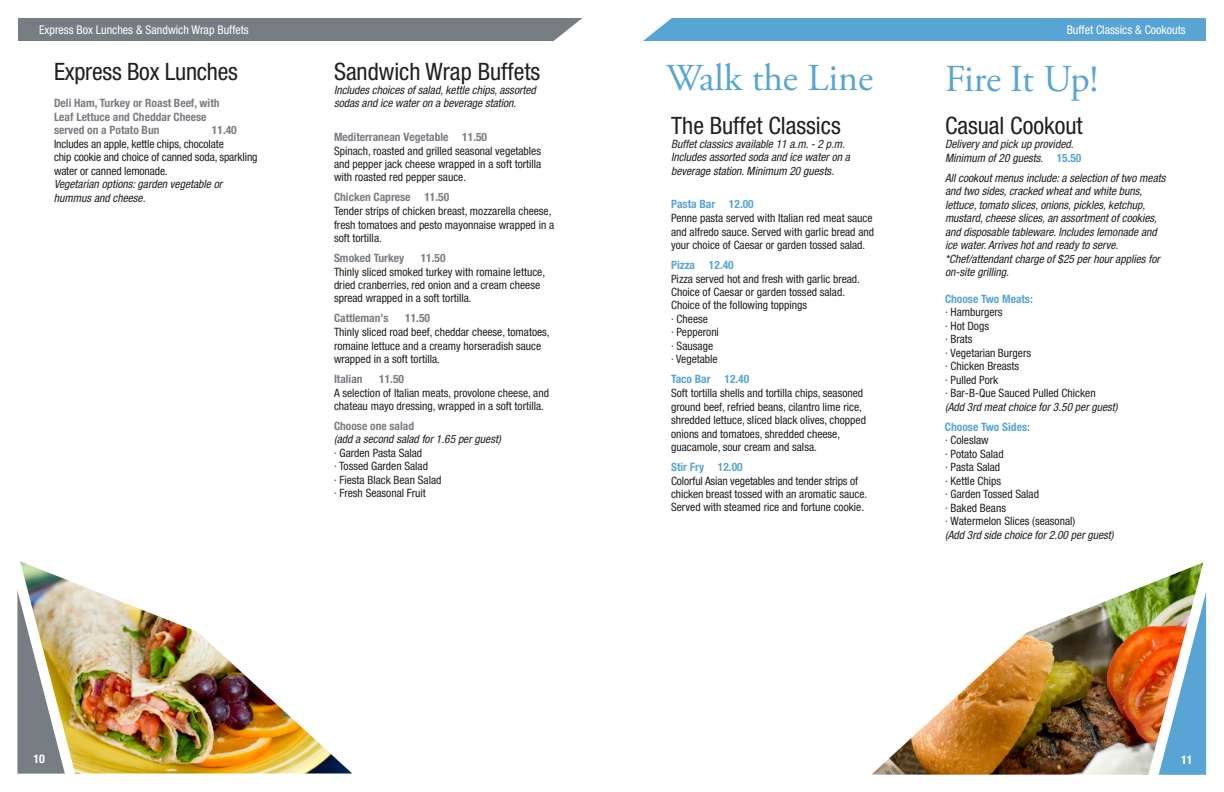
<style>
.page{position:relative;width:1224px;height:792px;background:#fff}
.page>*{position:absolute;margin:0;border:0;box-sizing:border-box;transform-origin:0 0}
.t1{font:38px "Adobe Garamond Pro";color:#58a5d5}
.t2{font:condensed 24px "Helvetica Neue LT Pro";color:#231f20}
.t3{font:condensed 12px "Helvetica Neue LT Pro";color:#fff}
.t4{font:700 condensed 12px "Helvetica Neue LT Pro";color:#fff}
.t5{font:condensed 11.5px/13.5px "Helvetica Neue LT Pro";color:#231f20}
.t6{font:italic condensed 11.5px/13.5px "Helvetica Neue LT Pro";color:#231f20}
.t7{font:700 condensed 11.5px/13.5px "Helvetica Neue LT Pro";color:#787d83}
.t8{font:700 condensed 11.5px "Helvetica Neue LT Pro";color:#58a5d5}
.s1{font-family:"Helvetica Neue LT Std";font-weight:700;color:#787d83}
.s2{font-style:italic}
.s3{font-weight:700;color:#787d83}
.s4{font-weight:700;font-style:normal;color:#787d83}
.s5{font-family:"Helvetica Neue LT Std"}
.s6{font-weight:700;color:#58a5d5}
.s7{font-family:"Helvetica Neue LT Std";font-weight:700;color:#58a5d5}
.s8{font-weight:700;font-style:normal;color:#58a5d5}
.s9{font-family:"Helvetica Neue LT Std";font-weight:700;font-style:normal;color:#58a5d5}
.s10{font-family:"Helvetica Neue LT Std";font-style:italic}
</style>
<div class="page">
<div style="left:18px;top:18px;width:577px;height:24px;background:#787d83"></div>
<div style="left:631px;top:18px;width:575px;height:24px;background:#58a5d5"></div>
<img style="left:87px;top:588px;width:265px;height:186px">
<img style="left:17px;top:561px;width:70px;height:213px">
<img style="left:871px;top:589px;width:266px;height:186px">
<img style="left:1137px;top:562px;width:70px;height:213px">
<svg style="left:631px;top:18px;width:54px;height:24px"></svg>
<svg style="left:539px;top:18px;width:56px;height:24px"></svg>
<p class="t3" style="left:39px;top:23px;width:211px">Express Box Lunches &amp; Sandwich Wrap Buffets</p>
<p class="t2" style="left:54px;top:58px;width:185px">Express Box Lunches</p>
<p class="t7" style="left:54px;top:96px;width:167px">Deli Ham, Turkey or Roast Beef, with<br>Leaf Lettuce and Cheddar Cheese served on a Potato Bun</p>
<p class="t5" style="left:54px;top:123px;width:205px;text-indent:158px"><span class="s1">11.40<br></span>Includes an apple, kettle chips, chocolate<br>chip cookie and choice of canned soda, sparkling water or canned lemonade.<br><span class="s2">Vegetarian options: garden vegetable or hummus and cheese.</span></p>
<p class="t2" style="left:334px;top:58px;width:208px">Sandwich Wrap Buffets</p>
<p class="t6" style="left:334px;top:83px;width:203px">Includes choices of salad, kettle chips, assorted sodas and ice water on a beverage station.</p>
<p class="t5" style="left:334px;top:130px;width:209px"><span class="s3">Mediterranean Vegetable</span> <span class="s1">11.50<br></span>Spinach, roasted and grilled seasonal vegetables and pepper jack cheese wrapped in a soft tortilla with roasted red pepper sauce.</p>
<p class="t5" style="left:334px;top:191px;width:222px"><span class="s3">Chicken Caprese</span> <span class="s1">11.50<br></span>Tender strips of chicken breast, mozzarella cheese, fresh tomatoes and pesto mayonnaise wrapped in a soft tortilla.</p>
<p class="t7" style="left:334px;top:251px;width:72px">Smoked Turkey</p>
<p class="t5" style="left:334px;top:251px;width:213px;text-indent:87px"><span class="s1">11.50<br></span>Thinly sliced smoked turkey with romaine lettuce, dried cranberries, red onion and a cream cheese spread wrapped in a soft tortilla.</p>
<p class="t7" style="left:334px;top:312px;width:56px">Cattleman’s</p>
<p class="t5" style="left:334px;top:312px;width:217px;text-indent:71px"><span class="s1">11.50<br></span>Thinly sliced road beef, cheddar cheese, tomatoes, romaine lettuce and a creamy horseradish sauce wrapped in a soft tortilla.</p>
<p class="t7" style="left:334px;top:372px;width:30px">Italian</p>
<p class="t5" style="left:334px;top:372px;width:217px;text-indent:45px"><span class="s3">1</span><span class="s1">1.50<br></span>A selection of Italian meats, provolone cheese, and chateau mayo dressing, wrapped in a soft tortilla.</p>
<p class="t6" style="left:334px;top:419px;width:168px"><span class="s4">Choose one salad<br></span>(add a second salad for 1.<span class="s5">6</span>5 per guest)</p>
<p class="t5" style="left:334px;top:446px;width:90px">∙ Garden Pasta Salad</p>
<p class="t5" style="left:334px;top:460px;width:96px">∙ Tossed Garden Salad</p>
<p class="t5" style="left:334px;top:473px;width:109px">∙ Fiesta Black Bean Salad</p>
<p class="t5" style="left:334px;top:487px;width:93px">∙ Fresh Seasonal Fruit</p>
<p class="t1" style="left:666px;top:55px;width:209px">Walk the Line</p>
<p class="t2" style="left:671px;top:112px;width:171px">The Buffet Classics</p>
<p class="t6" style="left:671px;top:137px;width:180px">Buffet classics available 11 a.m. - 2 p.m.<br>Includes assorted soda and ice water on a beverage station. Minimum 20 guests.</p>
<p class="t5" style="left:671px;top:198px;width:205px"><span class="s6">Pasta Bar 1</span><span class="s7">2.00<br></span>Penne pasta served with Italian red meat sauce and alfredo sauce. Served with garlic bread and your choice of Caesar or garden tossed salad.</p>
<p class="t5" style="left:671px;top:258px;width:190px"><span class="s6">Pizza 1</span><span class="s7">2.40<br></span>Pizza served hot and fresh with garlic bread.<br>Choice of Caesar or garden tossed salad.<br>Choice of the following toppings</p>
<p class="t5" style="left:671px;top:312px;width:38px">∙ Cheese</p>
<p class="t5" style="left:671px;top:326px;width:49px">∙ Pepperoni</p>
<p class="t5" style="left:671px;top:339px;width:44px">∙ Sausage</p>
<p class="t5" style="left:671px;top:353px;width:48px">∙ Vegetable</p>
<p class="t5" style="left:671px;top:373px;width:196px"><span class="s6">Taco Bar</span> <span class="s7">12.40<br></span>Soft tortilla shells and tortilla chips, seasoned ground beef, refried beans, cilantro lime rice, shredded lettuce, sliced black olives, chopped onions and tomatoes, shredded cheese, guacamole, sour cream and salsa.</p>
<p class="t5" style="left:671px;top:460px;width:198px"><span class="s6">Stir Fry 1</span><span class="s7">2.00<br></span>Colorful Asian vegetables and tender strips of chicken breast tossed with an aromatic sauce.<br>Served with steamed rice and fortune cookie.</p>
<p class="t3" style="left:1067px;top:23px;width:121px">Buffet Classics &amp; Cookouts</p>
<p class="t1" style="left:945px;top:56px;width:155px">Fire It Up!</p>
<p class="t2" style="left:945px;top:112px;width:139px">Casual Cookout</p>
<p class="t6" style="left:945px;top:137px;width:138px">Delivery and pick up provided.<br>Minimum of 20 guests. <span class="s8">1</span><span class="s9">5.50</span></p>
<p class="t6" style="left:945px;top:171px;width:222px">All cookout menus include: a selection of two meats and two sides, cracked wheat and white buns, lettuce, tomato slices, onions, pickles, ketchup, mustard, cheese slices, an assortment of cookies, and disposable tableware. Includes lemonade and ice water. Arrives hot and ready to serve. *Chef/attendant charge of $25 per hour applies for on-site grilling.</p>
<p class="t8" style="left:945px;top:292px;width:89px">Choose Two Meats:</p>
<p class="t5" style="left:945px;top:306px;width:174px">∙ Hamburgers<br>∙ Hot Dogs<br>∙ Brats<br>∙ Vegetarian Burgers<br>∙ Chicken Breasts<br>∙ Pulled Pork<br>∙ Bar-B-Que Sauced Pulled Chicken <span class="s2">(Add 3rd meat choice for 3.</span><span class="s10">5</span><span class="s2">0 per guest)</span></p>
<p class="t8" style="left:945px;top:420px;width:86px">Choose Two Sides:</p>
<p class="t5" style="left:945px;top:434px;width:170px">∙ Coleslaw<br>∙ Potato Salad<br>∙ Pasta Salad<br>∙ Kettle Chips<br>∙ Garden Tossed Salad<br>∙ Baked Beans<br>∙ Watermelon Slices (seasonal)<br><span class="s2">(Add 3rd side choice for</span> <span class="s10">2</span><span class="s2">.</span><span class="s10">00</span> <span class="s2">per guest)</span></p>
<p class="t4" style="left:33px;top:751px;width:13px">10</p>
<p class="t4" style="left:1181px;top:752px;width:13px">11</p>
</div>
